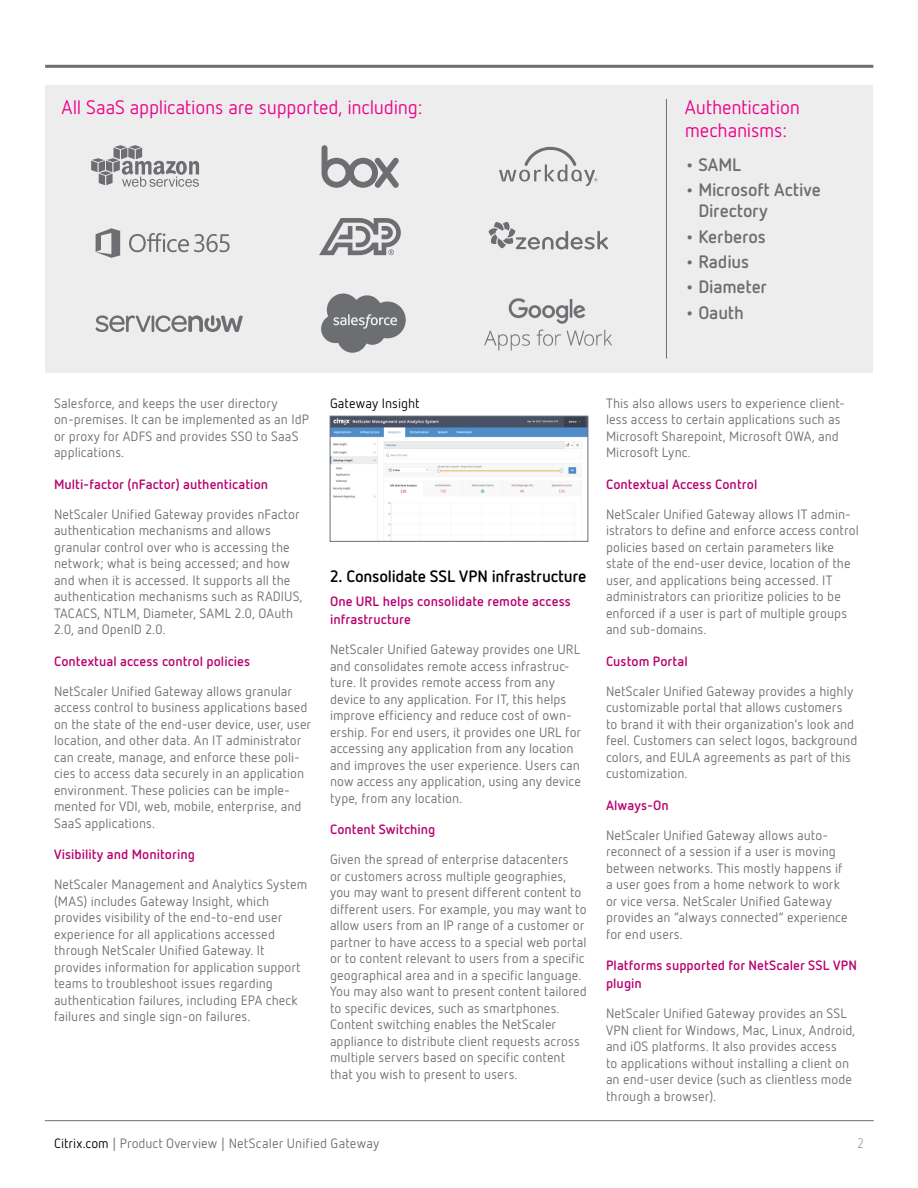
<style>
.page{position:relative;width:918px;height:1188px;background:#fff}
.page>*{position:absolute;margin:0;border:0;box-sizing:border-box;transform-origin:0 0}
.Subhead01_DkBlue2_13{font:19.5px/22.5px "Netto OT";letter-spacing:-.01em;color:#ec0089}
.t1{font:700 18px/21px "Netto OT";letter-spacing:-.005em;color:#6d6e71}
.BodyText01_70k_9_11{font:700 16.5px "Netto OT";letter-spacing:-.01em;color:#000}
.BodyText01_70k_9_11-2{font:13.5px/16.5px "Netto OT";letter-spacing:.005em;color:#6d6e71}
.Subheads_9_reg{font:700 13.5px/18px "Netto OT";letter-spacing:.005em;color:#b8006f}
.BodyText01_70k_9_11-3{font:13.5px "Netto OT";letter-spacing:.005em;color:#000}
.BodyText01_70k_9_11-4{font:700 13.5px "Netto OT";letter-spacing:.01em;color:#b8006f}
.t2{font:300 13.5px "Netto OT";color:#6d6e71}
.s1{color:#000}
</style>
<div class="page">
<hr style="left:45px;top:65px;width:828px;height:3px;background:#6d6e71">
<hr style="left:45px;top:1120px;width:829px;height:1px;background:#6d6e71">
<img style="left:332px;top:418px;width:254px;height:121px">
<div style="left:330px;top:416px;width:258px;height:125px;border:1px solid #6d6e71"></div>
<div style="left:45px;top:86px;width:828px;height:287px;background:#ededee"></div>
<hr style="left:666px;top:99px;width:1px;height:260px;background:#6d6e71">
<svg style="left:319px;top:218px;width:82px;height:37px"></svg>
<svg style="left:91px;top:145px;width:108px;height:42px"></svg>
<svg style="left:322px;top:145px;width:77px;height:43px"></svg>
<svg style="left:129px;top:233px;width:101px;height:19px"></svg>
<svg style="left:96px;top:228px;width:24px;height:30px"></svg>
<svg style="left:321px;top:294px;width:85px;height:59px"></svg>
<svg style="left:96px;top:315px;width:147px;height:17px"></svg>
<svg style="left:499px;top:147px;width:98px;height:39px"></svg>
<svg style="left:489px;top:222px;width:119px;height:28px"></svg>
<img style="left:484px;top:298px;width:128px;height:53px">
<p class="Subhead01_DkBlue2_13" style="left:62px;top:96px;width:362px">All SaaS applications are supported, including:</p>
<p class="Subhead01_DkBlue2_13" style="left:685px;top:96px;width:117px">Authentication mechanisms:</p>
<p class="t1" style="left:685px;top:154px;width:58px">• SAML</p>
<p class="t1" style="left:698px;top:179px;width:124px;text-indent:-14px">• Microsoft Active<br>Directory</p>
<p class="t1" style="left:685px;top:225px;width:83px">• Kerberos</p>
<p class="t1" style="left:685px;top:251px;width:66px">• Radius</p>
<p class="t1" style="left:685px;top:276px;width:84px">• Diameter</p>
<p class="t1" style="left:685px;top:301px;width:61px">• Oauth</p>
<p class="BodyText01_70k_9_11-2" style="left:54px;top:394px;width:256px">Salesforce, and keeps the user directory on-premises. It can be implemented as an IdP or proxy for ADFS and provides SSO to SaaS applications.</p>
<p class="Subheads_9_reg" style="left:54px;top:474px;width:216px">Multi-factor (nFactor) authentication</p>
<p class="BodyText01_70k_9_11-2" style="left:54px;top:505px;width:250px">NetScaler Unified Gateway provides nFactor authentication mechanisms and allows granular control over who is accessing the network; what is being accessed; and how and when it is accessed. It supports all the authentication mechanisms such as RADIUS, TACACS, NTLM, Diameter, SAML 2.0, OAuth 2.0, and OpenID 2.0.</p>
<p class="Subheads_9_reg" style="left:54px;top:651px;width:198px">Contextual access control policies</p>
<p class="BodyText01_70k_9_11-2" style="left:54px;top:682px;width:259px">NetScaler Unified Gateway allows granular access control to business applications based on the state of the end-user device, user, user location, and other data. An IT administrator can create, manage, and enforce these poli&shy;cies to access data securely in an application environment. These policies can be imple&shy;mented for VDI, web, mobile, enterprise, and SaaS applications.</p>
<p class="Subheads_9_reg" style="left:54px;top:845px;width:143px">Visibility and Monitoring</p>
<p class="BodyText01_70k_9_11-2" style="left:54px;top:876px;width:255px">NetScaler Management and Analytics System (MAS) includes Gateway Insight, which provides visibility of the end-to-end user experience for all applications accessed through NetScaler Unified Gateway. It provides information for application support teams to troubleshoot issues regarding authentication failures, including EPA check failures and single sign-on failures.</p>
<p class="BodyText01_70k_9_11-3" style="left:330px;top:395px;width:91px">Gateway Insight</p>
<p class="BodyText01_70k_9_11" style="left:330px;top:566px;width:258px">2. Consolidate SSL VPN infrastructure</p>
<p class="Subheads_9_reg" style="left:330px;top:592px;width:242px">One URL helps consolidate remote access infrastructure</p>
<p class="BodyText01_70k_9_11-2" style="left:330px;top:641px;width:253px">NetScaler Unified Gateway provides one URL and consolidates remote access infrastruc&shy;ture. It provides remote access from any device to any application. For IT, this helps improve efficiency and reduce cost of own&shy;ership. For end users, it provides one URL for accessing any application from any location and improves the user experience. Users can now access any application, using any device type, from any location.</p>
<p class="Subheads_9_reg" style="left:330px;top:820px;width:107px">Content Switching</p>
<p class="BodyText01_70k_9_11-2" style="left:330px;top:851px;width:258px">Given the spread of enterprise datacenters<br>or customers across multiple geographies, you may want to present different content to different users. For example, you may want to allow users from an IP range of a customer or partner to have access to a special web portal or to content relevant to users from a specific geographical area and in a specific language.<br>You may also want to present content tailored to specific devices, such as smartphones.<br>Content switching enables the NetScaler appliance to distribute client requests across multiple servers based on specific content that you wish to present to users.</p>
<p class="BodyText01_70k_9_11-2" style="left:606px;top:394px;width:241px">This also allows users to experience client&shy;less access to certain applications such as Microsoft Sharepoint, Microsoft OWA, and Microsoft Lync.</p>
<p class="Subheads_9_reg" style="left:606px;top:474px;width:153px">Contextual Access Control</p>
<p class="BodyText01_70k_9_11-2" style="left:606px;top:505px;width:254px">NetScaler Unified Gateway allows IT admin&shy;istrators to define and enforce access control policies based on certain parameters like state of the end-user device, location of the user, and applications being accessed. IT administrators can prioritize policies to be enforced if a user is part of multiple groups and sub-domains.</p>
<p class="Subheads_9_reg" style="left:606px;top:651px;width:83px">Custom Portal</p>
<p class="BodyText01_70k_9_11-2" style="left:606px;top:682px;width:253px">NetScaler Unified Gateway provides a highly customizable portal that allows customers<br>to brand it with their organization's look and feel. Customers can select logos, background colors, and EULA agreements as part of this customization.</p>
<p class="BodyText01_70k_9_11-4" style="left:606px;top:796px;width:64px">Always-On</p>
<p class="BodyText01_70k_9_11-2" style="left:606px;top:826px;width:243px">NetScaler Unified Gateway allows auto&shy;reconnect of a session if a user is moving between networks. This mostly happens if a user goes from a home network to work or vice versa. NetScaler Unified Gateway provides an “always connected” experience for end users.</p>
<p class="Subheads_9_reg" style="left:606px;top:956px;width:253px">Platforms supported for NetScaler SSL VPN plugin</p>
<p class="BodyText01_70k_9_11-2" style="left:606px;top:1005px;width:251px">NetScaler Unified Gateway provides an SSL VPN client for Windows, Mac, Linux, Android, and iOS platforms. It also provides access<br>to applications without installing a client on an end-user device (such as clientless mode through a browser).</p>
<p class="BodyText01_70k_9_11-2" style="left:54px;top:1135px;width:327px"><span class="s1">Citrix.com</span> | Product Overview | NetScaler Unified Gateway</p>
<p class="t2" style="left:857px;top:1135px;width:8px">2</p>
</div>
